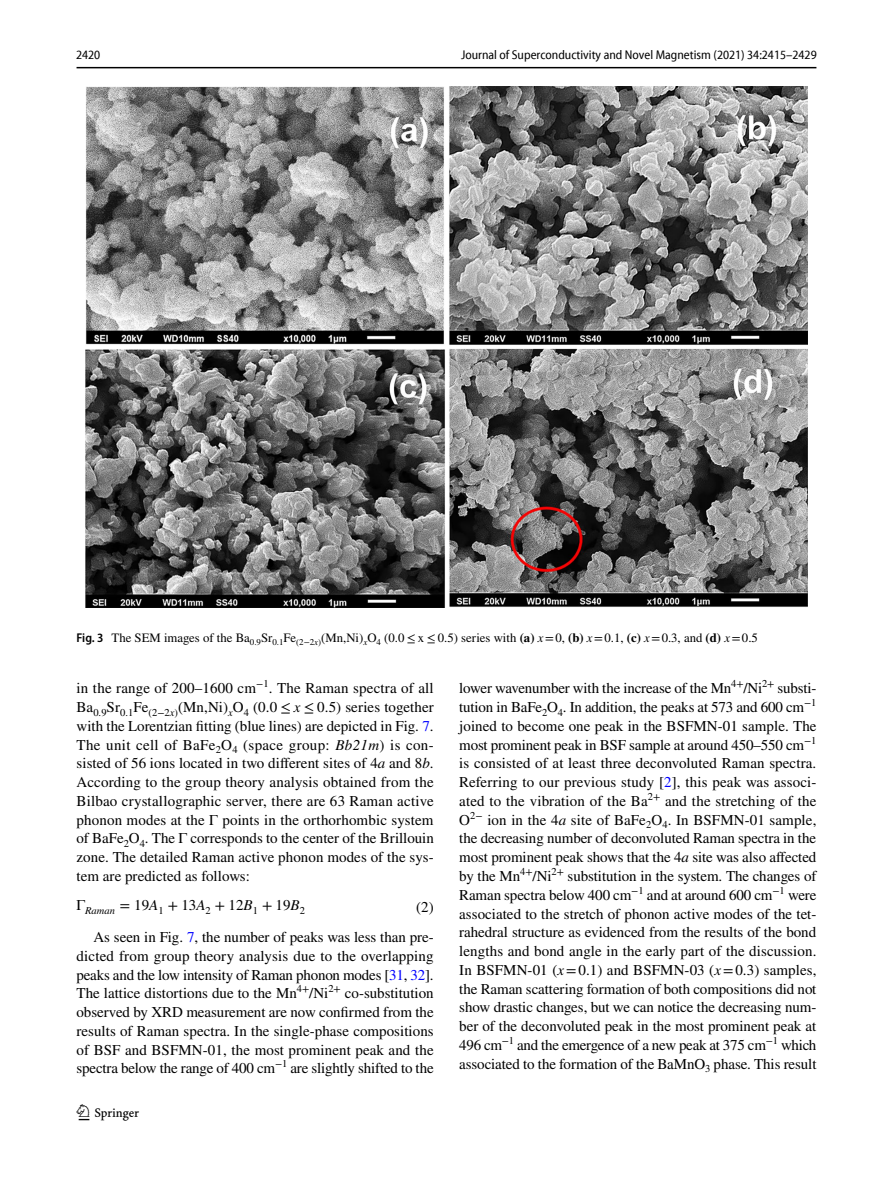
<style>
.page{position:relative;width:893px;height:1187px;background:#fff}
.page>*{position:absolute;margin:0;border:0;box-sizing:border-box;transform-origin:0 0}
.t1{font:22.5px "Springnew Regular 2";color:#000}
.t2{font:15px/18.8px "STIX";letter-spacing:-.005em;color:#000;text-align:justify}
.t3{font:15px "STIX General Regular 2";color:#000}
.t4{font:12.75px "STIX";color:#000}
.t5{font:semi-condensed 12.75px "Myriad Pro Unic";color:#000}
.s1{font-family:"Myriad Pro";font-weight:600;font-stretch:semi-condensed}
.s2{font-family:"STIX Math Calligraphy Regular 18"}
.s3{font-family:"STIX Math Calligraphy Regular 15"}
.s4{font-weight:700}
.s5{font-style:italic}
.s6{font-family:"STIX Math Calligraphy Regular 16"}
.s7{font-family:"STIX Math Calligraphy Regular 17"}
.s8{color:#00f}
.s9{font-family:"STIX Math Regular 7"}
.s10{font-family:"STIX General Italic 8"}
</style>
<div class="page">
<hr style="left:77px;top:67px;width:739px;height:1px;background:#000">
<img style="left:85px;top:87px;width:723px;height:520px">
<p class="t5" style="left:76px;top:50px;width:26px">2420</p>
<p class="t5" style="left:461px;top:50px;width:357px">Journal of Superconductivity and Novel Magnetism (2021) 34:2415–2429</p>
<p class="t4" style="left:77px;top:629px;width:683px"><span class="s1">Fig. 3</span> The SEM images of the Ba<sub>0.9</sub>Sr<sub>0.1</sub>Fe<sub>(2−2</sub><sub>x</sub><sub>)</sub>(Mn,Ni)<sub>x</sub>O<sub>4</sub> (0.0 <span class="s2">≤</span> x <span class="s3">≤</span> 0.5) series with <span class="s4">(a)</span> <span class="s5">x</span>=0, <span class="s4">(b)</span> <span class="s5">x</span>=0.1, <span class="s4">(c)</span> <span class="s5">x</span>=0.3, and <span class="s4">(d)</span> <span class="s5">x</span>=0.5</p>
<p class="t2" style="left:77px;top:680px;width:359px">in the range of 200–1600 cm<sup>−1</sup>. The Raman spectra of all Ba<sub>0.9</sub>Sr<sub>0.1</sub>Fe<sub>(2−2</sub><sub>x</sub><sub>)</sub>(Mn,Ni)<sub>x</sub>O<sub>4</sub> (0.0 <span class="s6">≤</span> <span class="s5">x</span> <span class="s7">≤</span> 0.5) series together with the Lorentzian fitting (blue lines) are depicted in Fig. <span class="s8">7</span>.<br>The unit cell of BaFe<sub>2</sub>O<sub>4</sub> (space group: <span class="s5">Bb21m</span>) is con&shy;sisted of 56 ions located in two different sites of 4<span class="s5">a</span> and 8<span class="s5">b</span>.<br>According to the group theory analysis obtained from the Bilbao crystallographic server, there are 63 Raman active phonon modes at the Γ points in the orthorhombic system of BaFe<sub>2</sub>O<sub>4</sub>. The Γ corresponds to the center of the Brillouin zone. The detailed Raman active phonon modes of the sys&shy;tem are predicted as follows:</p>
<p class="t3" style="left:76px;top:899px;width:230px"><span class="s9">Γ</span><sub>Raman</sub> <span class="s9">=</span> 19<span class="s10">A</span><sub>1</sub> <span class="s9">+</span> 13<span class="s10">A</span><sub>2</sub> <span class="s9">+</span> 12<span class="s10">B</span><sub>1</sub> <span class="s9">+</span> 19<span class="s10">B</span><sub>2</sub></p>
<p class="t2" style="left:416px;top:898px;width:19px">(2)</p>
<p class="t2" style="left:77px;top:928px;width:359px;text-indent:17px">As seen in Fig. <span class="s8">7</span>, the number of peaks was less than pre&shy;dicted from group theory analysis due to the overlapping peaks and the low intensity of Raman phonon modes [<span class="s8">31</span>, <span class="s8">32</span>].<br>The lattice distortions due to the Mn<sup>4+</sup>/Ni<sup>2+</sup> co-substitution observed by XRD measurement are now confirmed from the results of Raman spectra. In the single-phase compositions of BSF and BSFMN-01, the most prominent peak and the spectra below the range of 400 cm<sup>−1</sup> are slightly shifted to the</p>
<h1 class="t1" style="left:79px;top:1104px;width:62px">1 3</h1>
<p class="t2" style="left:459px;top:680px;width:359px">lower wavenumber with the increase of the Mn<sup>4+</sup>/Ni<sup>2+</sup> substi&shy;tution in BaFe<sub>2</sub>O<sub>4</sub>. In addition, the peaks at 573 and 600 cm<sup>−1 </sup>joined to become one peak in the BSFMN-01 sample. The most prominent peak in BSF sample at around 450–550 cm<sup>−1 </sup>is consisted of at least three deconvoluted Raman spectra.<br>Referring to our previous study [<span class="s8">2</span>], this peak was associ&shy;ated to the vibration of the Ba<sup>2+</sup> and the stretching of the O<sup>2−</sup> ion in the 4<span class="s5">a</span> site of BaFe<sub>2</sub>O<sub>4</sub>. In BSFMN-01 sample, the decreasing number of deconvoluted Raman spectra in the most prominent peak shows that the 4<span class="s5">a</span> site was also affected by the Mn<sup>4+</sup>/Ni<sup>2+</sup> substitution in the system. The changes of Raman spectra below 400 cm<sup>−1</sup> and at around 600 cm<sup>−1</sup> were associated to the stretch of phonon active modes of the tet&shy;rahedral structure as evidenced from the results of the bond lengths and bond angle in the early part of the discussion.<br>In BSFMN-01 (<span class="s5">x</span>=0.1) and BSFMN-03 (<span class="s5">x</span>=0.3) samples, the Raman scattering formation of both compositions did not show drastic changes, but we can notice the decreasing num&shy;ber of the deconvoluted peak in the most prominent peak at 496 cm<sup>−1</sup> and the emergence of a new peak at 375 cm<sup>−1</sup> which associated to the formation of the BaMnO<sub>3</sub> phase. This result</p>
</div>
